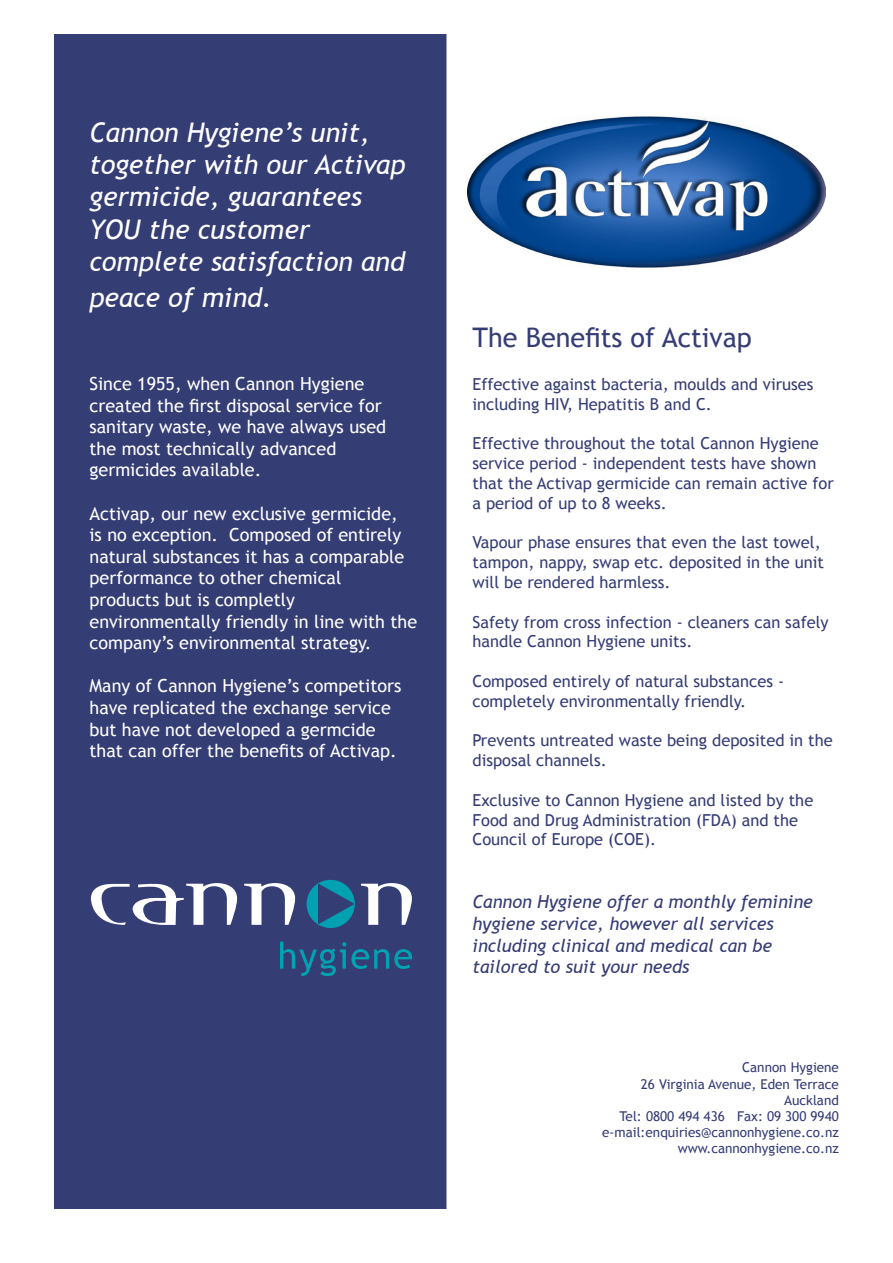
<style>
.page{position:relative;width:893px;height:1263px;background:#fff}
.page>*{position:absolute;margin:0;border:0;box-sizing:border-box;transform-origin:0 0}
.t1{font:italic 27px/32.4px "Trebuchet MS";color:#fff}
.t2{font:27px "Trebuchet MS";color:#353d75}
.t3{font:18px/21.6px "Trebuchet MS";color:#fff}
.t4{font:italic 18px/21.6px "Trebuchet MS";color:#353d75}
.t5{font:16.5px/19.8px "Trebuchet MS";color:#353d75}
.t6{font:13.5px/16.2px "Trebuchet MS";color:#353d75;text-align:right}
</style>
<div class="page">
<div style="left:55px;top:35px;width:391px;height:1173px;background:#353d75"></div>
<div style="left:54px;top:34px;width:392px;height:1175px;border:2px solid #353d75"></div>
<img style="left:467px;top:117px;width:359px;height:150px">
<svg style="left:307px;top:880px;width:48px;height:48px"></svg>
<svg style="left:91px;top:883px;width:146px;height:42px"></svg>
<svg style="left:244px;top:883px;width:51px;height:42px"></svg>
<svg style="left:361px;top:883px;width:51px;height:42px"></svg>
<svg style="left:280px;top:942px;width:132px;height:34px"></svg>
<h1 class="t1" style="left:90px;top:116px;width:317px">Cannon Hygiene’s unit, together with our Activap germicide, guarantees<br>YOU the customer complete satisfaction and</h1>
<h1 class="t1" style="left:90px;top:282px;width:184px">peace of mind.</h1>
<p class="t3" style="left:90px;top:373px;width:298px">Since 1955, when Cannon Hygiene created the first disposal service for sanitary waste, we have always used the most technically advanced germicides available.</p>
<p class="t3" style="left:90px;top:503px;width:329px">Activap, our new exclusive germicide,<br>is no exception. Composed of entirely natural substances it has a comparable performance to other chemical<br>products but is completly environmentally friendly in line with the company’s environmental strategy.</p>
<p class="t3" style="left:90px;top:675px;width:313px">Many of Cannon Hygiene’s competitors have replicated the exchange service but have not developed a germcide that can offer the benefits of Activap.</p>
<h1 class="t2" style="left:472px;top:321px;width:281px">The Benefits of Activap</h1>
<p class="t5" style="left:472px;top:374px;width:343px">Effective against bacteria, moulds and viruses including HIV, Hepatitis B and C.</p>
<p class="t5" style="left:472px;top:434px;width:363px">Effective throughout the total Cannon Hygiene service period - independent tests have shown that the Activap germicide can remain active for a period of up to 8 weeks.</p>
<p class="t5" style="left:472px;top:533px;width:353px">Vapour phase ensures that even the last towel, tampon, nappy, swap etc. deposited in the unit will be rendered harmless.</p>
<p class="t5" style="left:472px;top:612px;width:358px">Safety from cross infection - cleaners can safely handle Cannon Hygiene units.</p>
<p class="t5" style="left:472px;top:671px;width:313px">Composed entirely of natural substances - completely environmentally friendly.</p>
<p class="t5" style="left:472px;top:731px;width:362px">Prevents untreated waste being deposited in the disposal channels.</p>
<p class="t5" style="left:472px;top:790px;width:342px">Exclusive to Cannon Hygiene and listed by the<br>Food and Drug Administration (FDA) and the<br>Council of Europe (COE).</p>
<p class="t4" style="left:472px;top:891px;width:342px">Cannon Hygiene offer a monthly feminine hygiene service, however all services including clinical and medical can be tailored to suit your needs</p>
<p class="t6" style="left:602px;top:1059px;width:238px">Cannon Hygiene<br>26 Virginia Avenue, Eden Terrace<br>Auckland<br>Tel: 0800 494 436 Fax: 09 300 9940 e-mail:enquiries@cannonhygiene.co.nz www.cannonhygiene.co.nz</p>
</div>
